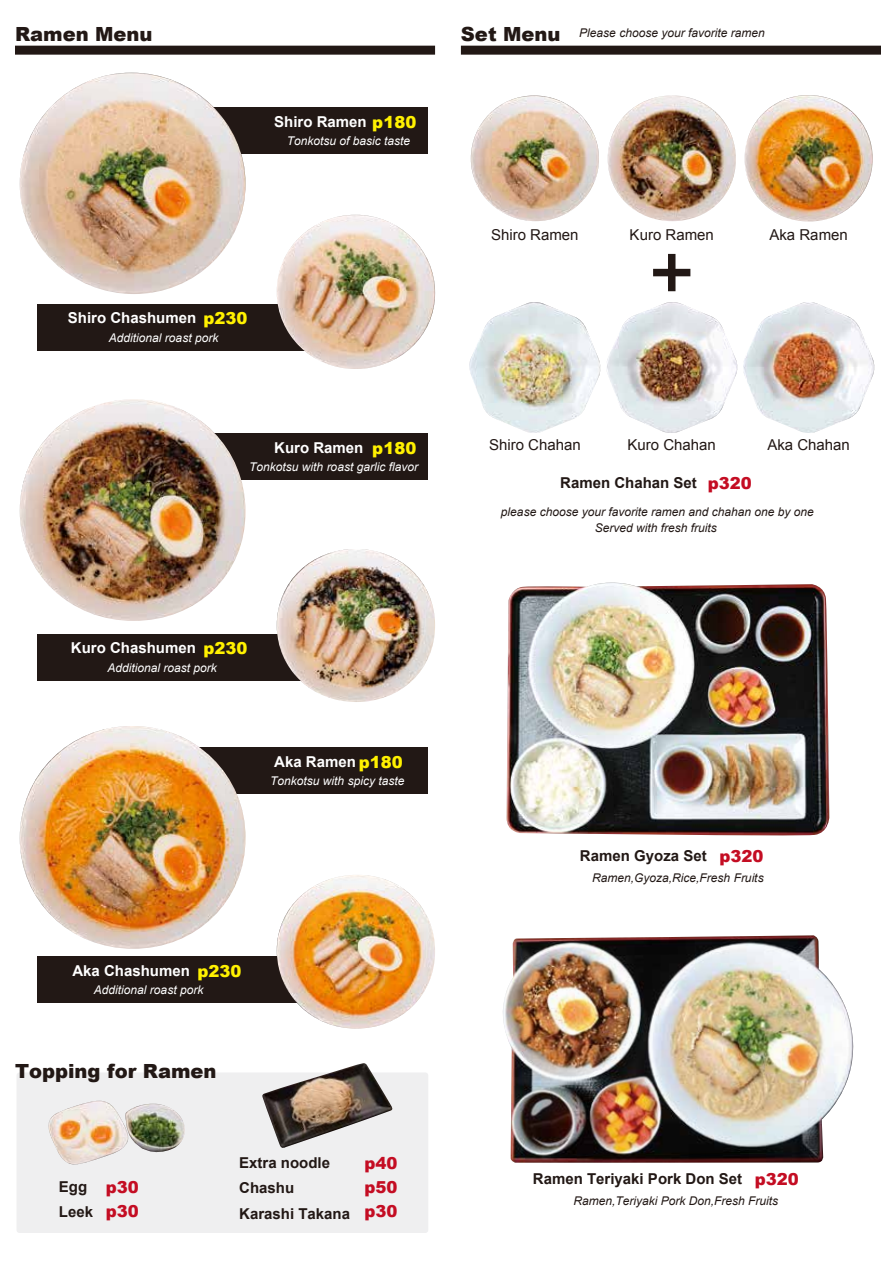
<style>
.page{position:relative;width:893px;height:1263px;background:#fff}
.page>*{position:absolute;margin:0;border:0;box-sizing:border-box;transform-origin:0 0}
.t1{font:900 19.5px "Arial";color:#221815}
.t2{font:900 16.5px/24px "Arial";color:#c40d23}
.t3{font:700 15px/25.5px "Arial";color:#221815}
.t4{font:700 15px "Arial";color:#fff}
.t5{font:15px "Arial";color:#221815}
.t6{font:italic 12px/16.5px "Arial";color:#221815;text-align:center}
.t7{font:italic 12px "Arial";color:#fff}
.s1{font-weight:900;font-size:16.5px;color:#fff100}
.s2{font-weight:900;font-size:16.5px;color:#c40d23}
</style>
<div class="page">
<div style="left:161px;top:107px;width:267px;height:47px;background:#221815"></div>
<div style="left:161px;top:747px;width:267px;height:47px;background:#221815"></div>
<div style="left:161px;top:433px;width:267px;height:47px;background:#221815"></div>
<div style="left:38px;top:304px;width:304px;height:46px;background:#221815"></div>
<img style="left:20px;top:73px;width:226px;height:221px">
<img style="left:20px;top:726px;width:226px;height:223px">
<img style="left:20px;top:399px;width:226px;height:222px">
<div style="left:38px;top:634px;width:304px;height:46px;background:#221815"></div>
<div style="left:38px;top:956px;width:304px;height:47px;background:#221815"></div>
<img style="left:277px;top:215px;width:158px;height:154px">
<img style="left:277px;top:549px;width:158px;height:153px">
<img style="left:277px;top:875px;width:158px;height:153px">
<div style="left:15px;top:46px;width:420px;height:9px;background:#221815"></div>
<div style="left:461px;top:46px;width:420px;height:9px;background:#221815"></div>
<div style="left:17px;top:1072px;width:411px;height:161px;background:#efeff0;border-radius:3px"></div>
<img style="left:48px;top:1101px;width:137px;height:64px">
<img style="left:262px;top:1063px;width:131px;height:85px">
<img style="left:471px;top:95px;width:128px;height:126px">
<img style="left:745px;top:95px;width:128px;height:127px">
<img style="left:608px;top:95px;width:128px;height:126px">
<img style="left:607px;top:302px;width:131px;height:131px">
<img style="left:743px;top:302px;width:132px;height:131px">
<img style="left:469px;top:302px;width:132px;height:131px">
<div style="left:668px;top:254px;width:7px;height:37px;background:#221815"></div>
<div style="left:653px;top:269px;width:37px;height:7px;background:#221815"></div>
<img style="left:506px;top:583px;width:323px;height:253px">
<img style="left:503px;top:935px;width:351px;height:228px">
<h1 class="t1" style="left:15px;top:20px;width:139px">Ramen Menu</h1>
<h1 class="t1" style="left:461px;top:20px;width:101px">Set Menu</h1>
<p class="t6" style="left:579px;top:25px;width:187px">Please choose your favorite ramen</p>
<p class="t4" style="left:274px;top:111px;width:144px">Shiro Ramen <span class="s1">p180</span></p>
<p class="t7" style="left:287px;top:133px;width:125px">Tonkotsu of basic taste</p>
<p class="t4" style="left:68px;top:308px;width:181px">Shiro Chashumen <span class="s1">p230</span></p>
<p class="t7" style="left:109px;top:330px;width:111px">Additional roast pork</p>
<p class="t4" style="left:274px;top:437px;width:144px">Kuro Ramen <span class="s1">p180</span></p>
<p class="t7" style="left:249px;top:459px;width:170px">Tonkotsu with roast garlic flavor</p>
<p class="t4" style="left:71px;top:638px;width:178px">Kuro Chashumen <span class="s1">p230</span></p>
<p class="t7" style="left:107px;top:660px;width:111px">Additional roast pork</p>
<p class="t4" style="left:274px;top:751px;width:130px">Aka Ramen <span class="s1">p180</span></p>
<p class="t7" style="left:270px;top:773px;width:136px">Tonkotsu with spicy taste</p>
<p class="t4" style="left:72px;top:960px;width:171px">Aka Chashumen <span class="s1">p230</span></p>
<p class="t7" style="left:94px;top:982px;width:111px">Additional roast pork</p>
<h1 class="t1" style="left:15px;top:1057px;width:203px">Topping for Ramen</h1>
<p class="t3" style="left:59px;top:1174px;width:36px">Egg<br>Leek</p>
<h2 class="t2" style="left:106px;top:1174px;width:35px">p30 p30</h2>
<p class="t3" style="left:239px;top:1150px;width:112px">Extra noodle<br>Chashu<br>Karashi Takana</p>
<h2 class="t2" style="left:364px;top:1150px;width:35px;text-align:justify">p40 p50 p30</h2>
<p class="t5" style="left:491px;top:225px;width:89px">Shiro Ramen</p>
<p class="t5" style="left:630px;top:225px;width:86px">Kuro Ramen</p>
<p class="t5" style="left:769px;top:225px;width:80px">Aka Ramen</p>
<p class="t5" style="left:489px;top:435px;width:93px">Shiro Chahan</p>
<p class="t5" style="left:628px;top:435px;width:90px">Kuro Chahan</p>
<p class="t5" style="left:767px;top:435px;width:84px">Aka Chahan</p>
<p class="t3" style="left:560px;top:470px;width:193px">Ramen Chahan Set <span class="s2">p320</span></p>
<p class="t6" style="left:501px;top:503px;width:314px">please choose your favorite ramen and chahan one by one<br>Served with fresh fruits</p>
<p class="t3" style="left:580px;top:844px;width:185px">Ramen Gyoza Set <span class="s2">p320</span></p>
<p class="t6" style="left:592px;top:869px;width:173px">Ramen,Gyoza,Rice,Fresh Fruits</p>
<p class="t3" style="left:533px;top:1167px;width:268px">Ramen Teriyaki Pork Don Set <span class="s2">p320</span></p>
<p class="t6" style="left:574px;top:1192px;width:206px">Ramen,Teriyaki Pork Don,Fresh Fruits</p>
</div>
